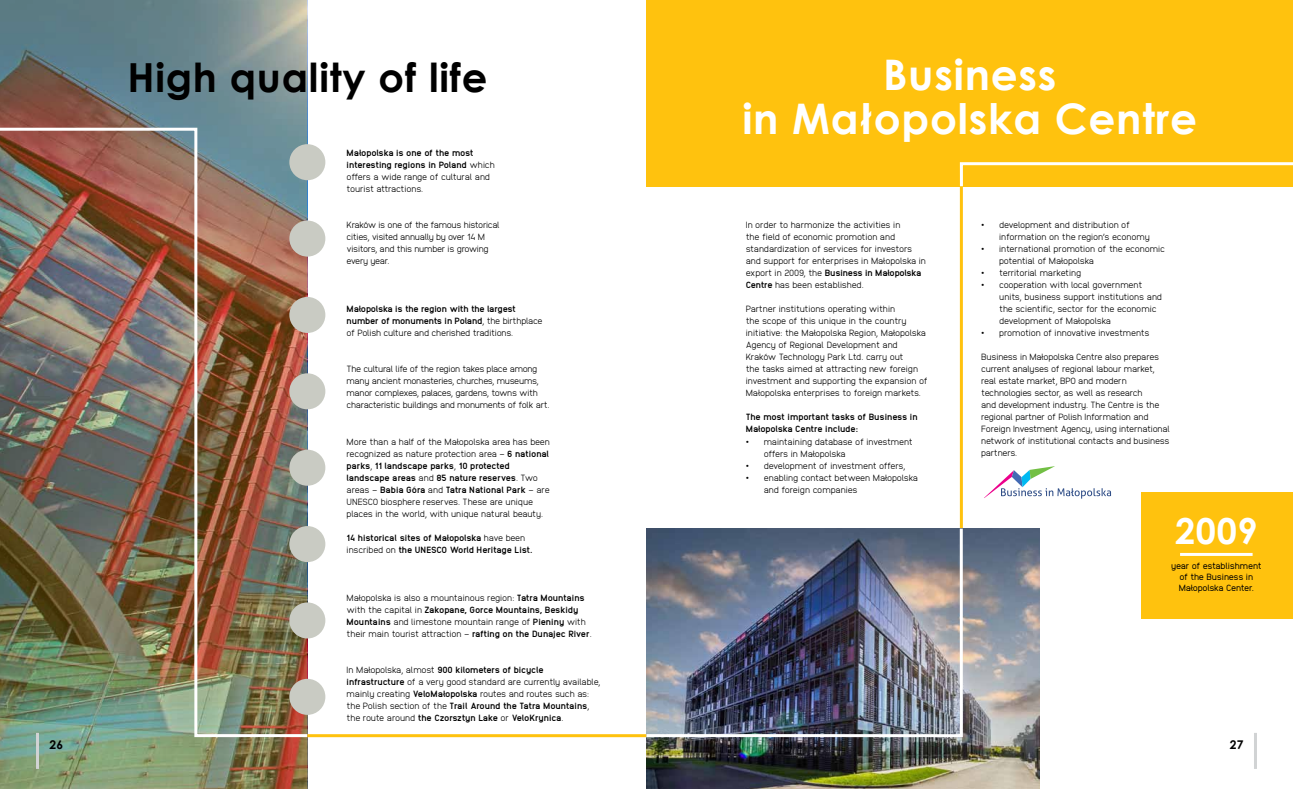
<style>
.page{position:relative;width:1293px;height:789px;background:#fff}
.page>*{position:absolute;margin:0;border:0;box-sizing:border-box;transform-origin:0 0}
.t1{font:700 42.1px/44.2px "Century Gothic";letter-spacing:.02em;color:#fff;text-align:center}
.t2{font:700 40px "Century Gothic";letter-spacing:.02em;color:#000}
.t3{font:700 35.9px "Century Gothic";color:#fff}
.t4{font:700 12px "Century Gothic";color:#000}
.t5{font:300 9px/12px "Anodina";letter-spacing:-.02em;color:#000}
.t6{font:300 9px/12px "Anodina";letter-spacing:-.04em;color:#000}
.t7{font:800 9px/12px "Anodina";letter-spacing:-.02em;color:#000}
.t8{font:9px/10.8px "Anodina";letter-spacing:-.03em;color:#000;text-align:center}
.s1{font-weight:800}
.s2{font-weight:300}
</style>
<div class="page">
<div style="left:646px;top:0;width:647px;height:186px;background:#ffc20e"></div>
<hr style="left:960px;top:186px;width:3px;height:344px;background:#ffc20e">
<div style="left:1141px;top:492px;width:152px;height:127px;background:#ffc20e"></div>
<hr style="left:1180px;top:552px;width:72px;height:3px;background:#fff">
<svg style="left:958px;top:162px;width:335px;height:27px"></svg>
<svg style="left:985px;top:466px;width:126px;height:31px"></svg>
<img style="left:0;top:0;width:307px;height:788px">
<img style="left:646px;top:528px;width:393px;height:260px">
<hr style="left:1254px;top:732px;width:3px;height:36px;background:#d1d3d4">
<hr style="left:36px;top:732px;width:3px;height:36px;background:#d1d3d4">
<img style="left:0;top:126px;width:310px;height:612px">
<div style="left:289px;top:144px;width:36px;height:36px;background:#c9cbc3;border-radius:50%"></div>
<div style="left:289px;top:220px;width:36px;height:36px;background:#c9cbc3;border-radius:50%"></div>
<div style="left:289px;top:297px;width:36px;height:36px;background:#c9cbc3;border-radius:50%"></div>
<div style="left:289px;top:449px;width:36px;height:36px;background:#c9cbc3;border-radius:50%"></div>
<div style="left:289px;top:373px;width:36px;height:36px;background:#c9cbc3;border-radius:50%"></div>
<div style="left:289px;top:525px;width:36px;height:36px;background:#c9cbc3;border-radius:50%"></div>
<div style="left:289px;top:602px;width:36px;height:36px;background:#c9cbc3;border-radius:50%"></div>
<div style="left:289px;top:678px;width:36px;height:36px;background:#c9cbc3;border-radius:50%"></div>
<hr style="left:307px;top:733px;width:339px;height:3px;background:#ffc20e">
<img style="left:643px;top:525px;width:321px;height:213px">
<h2 class="t2" style="left:127px;top:47px;width:362px">High quality of life</h2>
<p class="t5" style="left:346px;top:146px;width:150px"><span class="s1">Małopolska is one of the most interesting regions in Poland</span> which offers a wide range of cultural and tourist attractions.</p>
<p class="t5" style="left:346px;top:218px;width:155px">Kraków is one of the famous historical cities, visited annually by over 14 M visitors, and this number is growing every year.</p>
<p class="t7" style="left:346px;top:302px;width:198px">Małopolska is the region with the largest number of monuments in Poland<span class="s2">, the birthplace of Polish culture and cherished traditions.</span></p>
<p class="t6" style="left:346px;top:362px;width:204px">The cultural life of the region takes place among many ancient monasteries, churches, museums, manor complexes, palaces, gardens, towns with characteristic buildings and monuments of folk art.</p>
<p class="t5" style="left:346px;top:434px;width:205px">More than a half of the Małopolska area has been recognized as nature protection area – <span class="s1">6 national parks</span>, <span class="s1">11 landscape parks</span>, <span class="s1">10 protected landscape areas</span> and <span class="s1">85 nature reserves</span>. Two areas – <span class="s1">Babia Góra</span> and <span class="s1">Tatra National Park</span> – are UNESCO biosphere reserves. These are unique places in the world, with unique natural beauty.</p>
<p class="t7" style="left:346px;top:530px;width:187px">14 historical sites of Małopolska <span class="s2">have been inscribed on</span> the UNESCO World Heritage List.</p>
<p class="t5" style="left:346px;top:590px;width:247px">Małopolska is also a mountainous region: <span class="s1">Tatra Mountains </span>with the capital in <span class="s1">Zakopane, Gorce Mountains, Beskidy Mountains</span> and limestone mountain range of <span class="s1">Pieniny</span> with their main tourist attraction – <span class="s1">rafting on the Dunajec River</span>.</p>
<p class="t6" style="left:346px;top:662px;width:255px">In Małopolska, almost <span class="s1">900 kilometers of bicycle infrastructure</span> of a very good standard are currently available, mainly creating <span class="s1">VeloMałopolska</span> routes and routes such as: the Polish section of the <span class="s1">Trail Around the Tatra Mountains</span>, the route around <span class="s1">the Czorsztyn Lake</span> or <span class="s1">VeloKrynica</span>.</p>
<h1 class="t1" style="left:742px;top:50px;width:456px">Business<br>in Małopolska Centre</h1>
<p class="t5" style="left:746px;top:218px;width:182px">In order to harmonize the activities in<br>the field of economic promotion and standardization of services for investors and support for enterprises in Małopolska in export in 2009, the <span class="s1">Business in Małopolska Centre</span> has been established.</p>
<p class="t5" style="left:746px;top:302px;width:183px">Partner institutions operating within<br>the scope of this unique in the country initiative: the Małopolska Region, Małopolska Agency of Regional Development and Kraków Technology Park Ltd. carry out<br>the tasks aimed at attracting new foreign investment and supporting the expansion of Małopolska enterprises to foreign markets.</p>
<p class="t7" style="left:746px;top:410px;width:174px">The most important tasks of Business in<br>Małopolska Centre include:</p>
<p class="t5" style="left:764px;top:434px;width:151px;text-indent:-18px">• maintaining database of investment offers in Małopolska</p>
<p class="t6" style="left:746px;top:458px;width:161px">• development of investment offers,</p>
<p class="t5" style="left:764px;top:470px;width:156px;text-indent:-18px">• enabling contact between Małopolska and foreign companies</p>
<p class="t5" style="left:999px;top:218px;width:152px;text-indent:-18px">• development and distribution of information on the region’s economy</p>
<p class="t5" style="left:999px;top:242px;width:167px;text-indent:-18px">• international promotion of the economic potential of Małopolska</p>
<p class="t5" style="left:981px;top:266px;width:102px">• territorial marketing</p>
<p class="t5" style="left:999px;top:278px;width:164px;text-indent:-18px">• cooperation with local government units, business support institutions and the scientific, sector for the economic development of Małopolska</p>
<p class="t5" style="left:981px;top:326px;width:170px">• promotion of innovative investments</p>
<p class="t5" style="left:981px;top:350px;width:190px">Business in Małopolska Centre also prepares current analyses of regional labour market, real estate market, BPO and modern technologies sector, as well as research<br>and development industry. The Centre is the regional partner of Polish Information and Foreign Investment Agency, using international network of institutional contacts and business partners.</p>
<h3 class="t3" style="left:1175px;top:503px;width:84px">2009</h3>
<p class="t8" style="left:1171px;top:559px;width:92px">year of establishment of the Business in<br>Małopolska Center.</p>
<h3 class="t4" style="left:49px;top:735px;width:15px">26</h3>
<h3 class="t4" style="left:1229px;top:735px;width:15px">27</h3>
</div>
